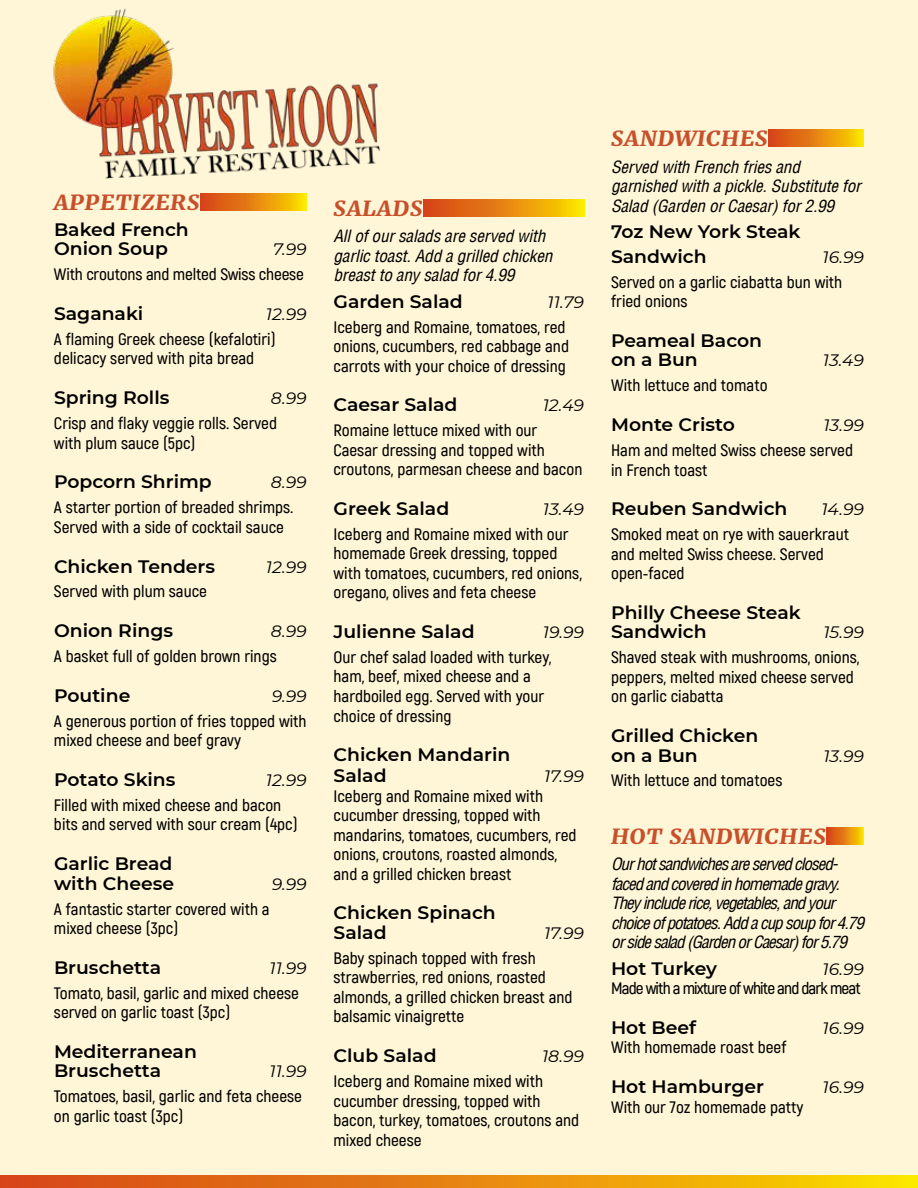
<style>
.page{position:relative;width:918px;height:1188px;background:#fff5d1}
.page>*{position:absolute;margin:0;border:0;box-sizing:border-box;transform-origin:0 0}
.t1{font:italic 900 21px "Merriweather";letter-spacing:.05em;color:#c7502b;scale:1.04 1}
.t2{font:600 18px/19.5px "Montserrat";color:#000;scale:1.04 1}
.t3{font:600 16.5px/19.5px "Akrobat";color:#000;scale:1.04 1}
.t4{font:italic condensed 16.5px/19.5px "Helvetica LT";letter-spacing:-.01em;color:#000;scale:1.04 1}
.t5{font:italic condensed 16.5px/19.5px "Helvetica LT";letter-spacing:-.06em;color:#000;scale:1.04 1}
.t6{font:italic 16.5px "Montserrat";color:#000;scale:1.04 1}
.t7{font:600 16.5px "Akrobat";letter-spacing:-.05em;color:#000;scale:1.04 1}
</style>
<div class="page">
<svg style="left:0;top:1175px;width:918px;height:13px;background:#e78b0e"></svg>
<img style="left:53px;top:8px;width:327px;height:171px">
<svg style="left:201px;top:194px;width:106px;height:16px;background:#e78b0e"></svg>
<div style="left:423px;top:200px;width:161px;height:16px;background:linear-gradient(to right,#d4391d,#fbdd00)"></div>
<div style="left:769px;top:130px;width:95px;height:16px;background:linear-gradient(to right,#d53b1d,#fbdb00)"></div>
<svg style="left:827px;top:827px;width:37px;height:17px"></svg>
<p class="t1" style="left:54px;top:187px;width:141px">APPETIZERS</p>
<p class="t2" style="left:54px;top:219px;width:131px">Baked French<br>Onion Soup</p>
<p class="t6" style="left:273px;top:238px;width:34px">7.99</p>
<p class="t3" style="left:54px;top:265px;width:242px">With croutons and melted Swiss cheese</p>
<p class="t2" style="left:54px;top:303px;width:87px">Saganaki</p>
<p class="t6" style="left:266px;top:303px;width:41px">12.99</p>
<p class="t3" style="left:54px;top:329px;width:215px">A flaming Greek cheese (kefalotiri) delicacy served with pita bread</p>
<p class="t2" style="left:54px;top:387px;width:113px">Spring Rolls</p>
<p class="t6" style="left:271px;top:387px;width:36px">8.99</p>
<p class="t3" style="left:54px;top:414px;width:216px">Crisp and flaky veggie rolls. Served with plum sauce (5pc)</p>
<p class="t2" style="left:54px;top:471px;width:153px">Popcorn Shrimp</p>
<p class="t6" style="left:271px;top:471px;width:36px">8.99</p>
<p class="t3" style="left:54px;top:498px;width:232px">A starter portion of breaded shrimps.<br>Served with a side of cocktail sauce</p>
<p class="t2" style="left:54px;top:556px;width:156px">Chicken Tenders</p>
<p class="t6" style="left:266px;top:555px;width:41px">12.99</p>
<p class="t3" style="left:54px;top:582px;width:149px">Served with plum sauce</p>
<p class="t2" style="left:54px;top:620px;width:116px">Onion Rings</p>
<p class="t6" style="left:271px;top:620px;width:36px">8.99</p>
<p class="t3" style="left:54px;top:647px;width:216px">A basket full of golden brown rings</p>
<p class="t2" style="left:54px;top:685px;width:75px">Poutine</p>
<p class="t6" style="left:272px;top:685px;width:35px">9.99</p>
<p class="t3" style="left:54px;top:711px;width:244px">A generous portion of fries topped with mixed cheese and beef gravy</p>
<p class="t2" style="left:54px;top:769px;width:118px">Potato Skins</p>
<p class="t6" style="left:266px;top:769px;width:41px">12.99</p>
<p class="t3" style="left:54px;top:795px;width:236px">Filled with mixed cheese and bacon bits and served with sour cream (4pc)</p>
<p class="t2" style="left:54px;top:853px;width:117px">Garlic Bread with Cheese</p>
<p class="t6" style="left:272px;top:872px;width:35px">9.99</p>
<p class="t3" style="left:54px;top:899px;width:209px">A fantastic starter covered with a mixed cheese (3pc)</p>
<p class="t2" style="left:54px;top:957px;width:105px">Bruschetta</p>
<p class="t6" style="left:270px;top:957px;width:37px">11.99</p>
<p class="t3" style="left:54px;top:983px;width:237px">Tomato, basil, garlic and mixed cheese served on garlic toast (3pc)</p>
<p class="t2" style="left:54px;top:1041px;width:139px">Mediterranean<br>Bruschetta</p>
<p class="t6" style="left:270px;top:1060px;width:37px">11.99</p>
<p class="t3" style="left:54px;top:1087px;width:240px">Tomatoes, basil, garlic and feta cheese on garlic toast (3pc)</p>
<p class="t1" style="left:334px;top:194px;width:87px">SALADS</p>
<p class="t4" style="left:334px;top:227px;width:212px">All of our salads are served with garlic toast. Add a grilled chicken breast to any salad for 4.99</p>
<p class="t2" style="left:334px;top:291px;width:126px">Garden Salad</p>
<p class="t6" style="left:548px;top:290px;width:37px">11.79</p>
<p class="t3" style="left:334px;top:317px;width:228px">Iceberg and Romaine, tomatoes, red onions, cucumbers, red cabbage and carrots with your choice of dressing</p>
<p class="t2" style="left:334px;top:394px;width:121px">Caesar Salad</p>
<p class="t6" style="left:543px;top:394px;width:41px">12.49</p>
<p class="t3" style="left:334px;top:421px;width:241px">Romaine lettuce mixed with our<br>Caesar dressing and topped with croutons, parmesan cheese and bacon</p>
<p class="t2" style="left:334px;top:498px;width:113px">Greek Salad</p>
<p class="t6" style="left:543px;top:498px;width:41px">13.49</p>
<p class="t3" style="left:334px;top:524px;width:241px">Iceberg and Romaine mixed with our homemade Greek dressing, topped with tomatoes, cucumbers, red onions, oregano, olives and feta cheese</p>
<p class="t2" style="left:334px;top:621px;width:137px">Julienne Salad</p>
<p class="t6" style="left:543px;top:621px;width:41px">19.99</p>
<p class="t3" style="left:334px;top:647px;width:211px">Our chef salad loaded with turkey, ham, beef, mixed cheese and a hardboiled egg. Served with your choice of dressing</p>
<p class="t2" style="left:334px;top:744px;width:172px;line-height:21px">Chicken Mandarin<br>Salad</p>
<p class="t6" style="left:544px;top:765px;width:40px">17.99</p>
<p class="t3" style="left:334px;top:786px;width:235px">Iceberg and Romaine mixed with cucumber dressing, topped with mandarins, tomatoes, cucumbers, red onions, croutons, roasted almonds, and a grilled chicken breast</p>
<p class="t2" style="left:334px;top:903px;width:158px">Chicken Spinach<br>Salad</p>
<p class="t6" style="left:544px;top:922px;width:40px">17.99</p>
<p class="t3" style="left:334px;top:948px;width:231px">Baby spinach topped with fresh strawberries, red onions, roasted almonds, a grilled chicken breast and balsamic vinaigrette</p>
<p class="t2" style="left:334px;top:1045px;width:101px">Club Salad</p>
<p class="t6" style="left:542px;top:1045px;width:42px">18.99</p>
<p class="t3" style="left:334px;top:1072px;width:238px">Iceberg and Romaine mixed with cucumber dressing, topped with bacon, turkey, tomatoes, croutons and mixed cheese</p>
<p class="t1" style="left:611px;top:124px;width:152px">SANDWICHES</p>
<p class="t4" style="left:611px;top:157px;width:242px">Served with French fries and garnished with a pickle. Substitute for<br>Salad (Garden or Caesar) for 2.99</p>
<p class="t2" style="left:611px;top:218px;width:184px;line-height:24.9px">7oz New York Steak<br>Sandwich</p>
<p class="t6" style="left:822px;top:246px;width:41px">16.99</p>
<p class="t3" style="left:611px;top:272px;width:224px">Served on a garlic ciabatta bun with fried onions</p>
<p class="t2" style="left:611px;top:330px;width:147px">Peameal Bacon on a Bun</p>
<p class="t6" style="left:823px;top:349px;width:41px">13.49</p>
<p class="t3" style="left:611px;top:376px;width:152px">With lettuce and tomato</p>
<p class="t2" style="left:611px;top:414px;width:121px">Monte Cristo</p>
<p class="t6" style="left:823px;top:414px;width:41px">13.99</p>
<p class="t3" style="left:611px;top:440px;width:234px">Ham and melted Swiss cheese served in French toast</p>
<p class="t2" style="left:611px;top:498px;width:171px">Reuben Sandwich</p>
<p class="t6" style="left:821px;top:498px;width:42px">14.99</p>
<p class="t3" style="left:611px;top:525px;width:230px">Smoked meat on rye with sauerkraut and melted Swiss cheese. Served open-faced</p>
<p class="t2" style="left:611px;top:602px;width:184px">Philly Cheese Steak<br>Sandwich</p>
<p class="t6" style="left:823px;top:621px;width:41px">15.99</p>
<p class="t3" style="left:611px;top:648px;width:240px">Shaved steak with mushrooms, onions, peppers, melted mixed cheese served on garlic ciabatta</p>
<p class="t2" style="left:611px;top:725px;width:143px">Grilled Chicken on a Bun</p>
<p class="t6" style="left:823px;top:744px;width:41px">13.99</p>
<p class="t3" style="left:611px;top:771px;width:166px">With lettuce and tomatoes</p>
<p class="t1" style="left:611px;top:822px;width:208px">HOT SANDWICHES</p>
<p class="t5" style="left:611px;top:854px;width:245px">Our hot sandwiches are served closed&shy;faced and covered in homemade gravy.<br>They include rice, vegetables, and your choice of potatoes. Add a cup soup for 4.79 or side salad (Garden or Caesar) for 5.79</p>
<p class="t2" style="left:611px;top:958px;width:103px">Hot Turkey</p>
<p class="t6" style="left:822px;top:957px;width:41px">16.99</p>
<p class="t7" style="left:611px;top:978px;width:241px">Made with a mixture of white and dark meat</p>
<p class="t2" style="left:611px;top:1017px;width:83px">Hot Beef</p>
<p class="t6" style="left:822px;top:1017px;width:41px">16.99</p>
<p class="t3" style="left:611px;top:1038px;width:170px">With homemade roast beef</p>
<p class="t2" style="left:611px;top:1076px;width:149px">Hot Hamburger</p>
<p class="t6" style="left:822px;top:1076px;width:41px">16.99</p>
<p class="t3" style="left:611px;top:1097px;width:186px">With our 7oz homemade patty</p>
</div>
